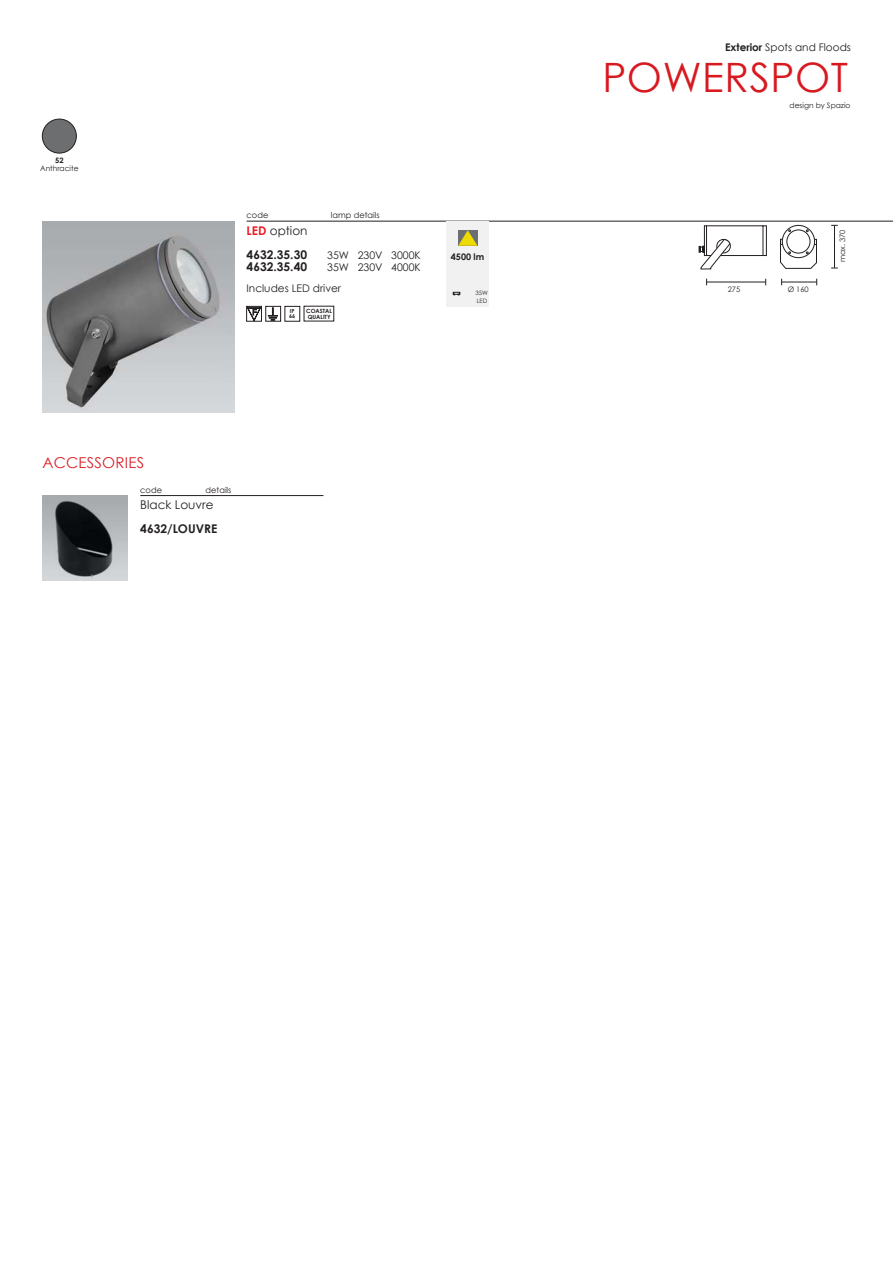
<style>
.page{position:relative;width:893px;height:1263px;background:#fff}
.page>*{position:absolute;margin:0;border:0;box-sizing:border-box;transform-origin:0 0}
.t1{font:40.5px "Century Gothic";letter-spacing:.015em;color:#d71920}
.t2{font:15px "Century Gothic";letter-spacing:.015em;color:#da2128}
.t3{font:700 12px/24px "Century Gothic";color:#231f20}
.t4{font:12px "Century Gothic";color:#231f20}
.t5{font:10.5px/21px "Century Gothic";color:#231f20}
.t6{font:700 9px "Century Gothic";color:#231f20}
.t7{font:8.25px "Century Gothic";color:#231f20}
.t8{font:7.5px "Century Gothic";color:#231f20}
.t9{font:700 7.5px "Century Gothic";color:#231f20}
.t10{font:6px/7.5px "Century Gothic";color:#231f20}
.t11{font:700 5.7px/5.7px "Century Gothic";color:#231f20}
.t12{font:700 5.55px/5.6px "Century Gothic";color:#231f20}
.s1{color:#ed1c24}
.s2{font-weight:400}
.s3{font-weight:700}
</style>
<div class="page">
<div style="left:42px;top:119px;width:34px;height:34px;background:#6d6e70;border-radius:50%"></div>
<div style="left:42px;top:119px;width:35px;height:34px;border:1px solid #231f20;border-radius:50%"></div>
<hr style="left:247px;top:221px;width:646px;height:1px;background:#231f20">
<hr style="left:782px;top:282px;width:34px;height:1px;background:#231f20">
<hr style="left:834px;top:226px;width:1px;height:42px;background:#231f20">
<svg style="left:698px;top:225px;width:119px;height:45px"></svg>
<hr style="left:707px;top:282px;width:58px;height:1px;background:#231f20">
<svg style="left:246px;top:306px;width:16px;height:16px"></svg>
<svg style="left:246px;top:307px;width:15px;height:15px"></svg>
<div style="left:285px;top:306px;width:15px;height:16px;background:#fff;border:1px solid #231f20"></div>
<div style="left:265px;top:306px;width:16px;height:16px;background:#fff;border:1px solid #231f20"></div>
<svg style="left:268px;top:307px;width:10px;height:13px"></svg>
<img style="left:42px;top:221px;width:192px;height:192px">
<hr style="left:140px;top:495px;width:183px;height:1px;background:#231f20">
<img style="left:42px;top:496px;width:86px;height:85px">
<div style="left:446px;top:222px;width:43px;height:85px;background:#f1f1f2"></div>
<svg style="left:458px;top:230px;width:19px;height:16px"></svg>
<svg style="left:453px;top:292px;width:7px;height:3px"></svg>
<p class="t9" style="left:55px;top:158px;width:10px">52</p>
<p class="t8" style="left:40px;top:165px;width:40px">Anthracite</p>
<p class="t7" style="left:247px;top:212px;width:23px">code</p>
<p class="t7" style="left:331px;top:212px;width:50px">lamp details</p>
<p class="t3" style="left:247px;top:220px;width:62px"><span class="s1">LED</span> <span class="s2">option<br></span>4632.35.30</p>
<p class="t5" style="left:327px;top:246px;width:95px">35W 230V 3000K</p>
<p class="t3" style="left:247px;top:256px;width:62px">4632.35.40</p>
<p class="t5" style="left:247px;top:258px;width:176px;text-indent:81px">35W 230V 4000K<br>Includes LED driver</p>
<p class="t12" style="left:289px;top:308px;width:8px">IP<br>66</p>
<p class="t11" style="left:306px;top:308px;width:27px">COASTAL<br>QUALITY</p>
<p class="t6" style="left:451px;top:253px;width:35px">4500 lm</p>
<p class="t10" style="left:476px;top:290px;width:14px">35W<br>LED</p>
<h2 class="t2" style="left:42px;top:456px;width:103px">ACCESSORIES</h2>
<p class="t7" style="left:140px;top:487px;width:23px">code</p>
<p class="t7" style="left:206px;top:487px;width:27px">details</p>
<p class="t4" style="left:140px;top:500px;width:75px">Black Louvre</p>
<p class="t3" style="left:140px;top:518px;width:79px">4632/LOUVRE</p>
<p class="t5" style="left:725px;top:38px;width:127px"><span class="s3">Exterior</span> Spots and Floods</p>
<h1 class="t1" style="left:602px;top:62px;width:247px">POWERSPOT</h1>
<p class="t8" style="left:789px;top:102px;width:62px">design by Spazio</p>
<p class="t8" style="left:728px;top:287px;width:14px">275</p>
<p class="t8" style="left:788px;top:287px;width:23px">Ø 160</p>
<p class="t8" style="left:839px;top:262px;width:34px;rotate:-90deg">max. 370</p>
</div>
